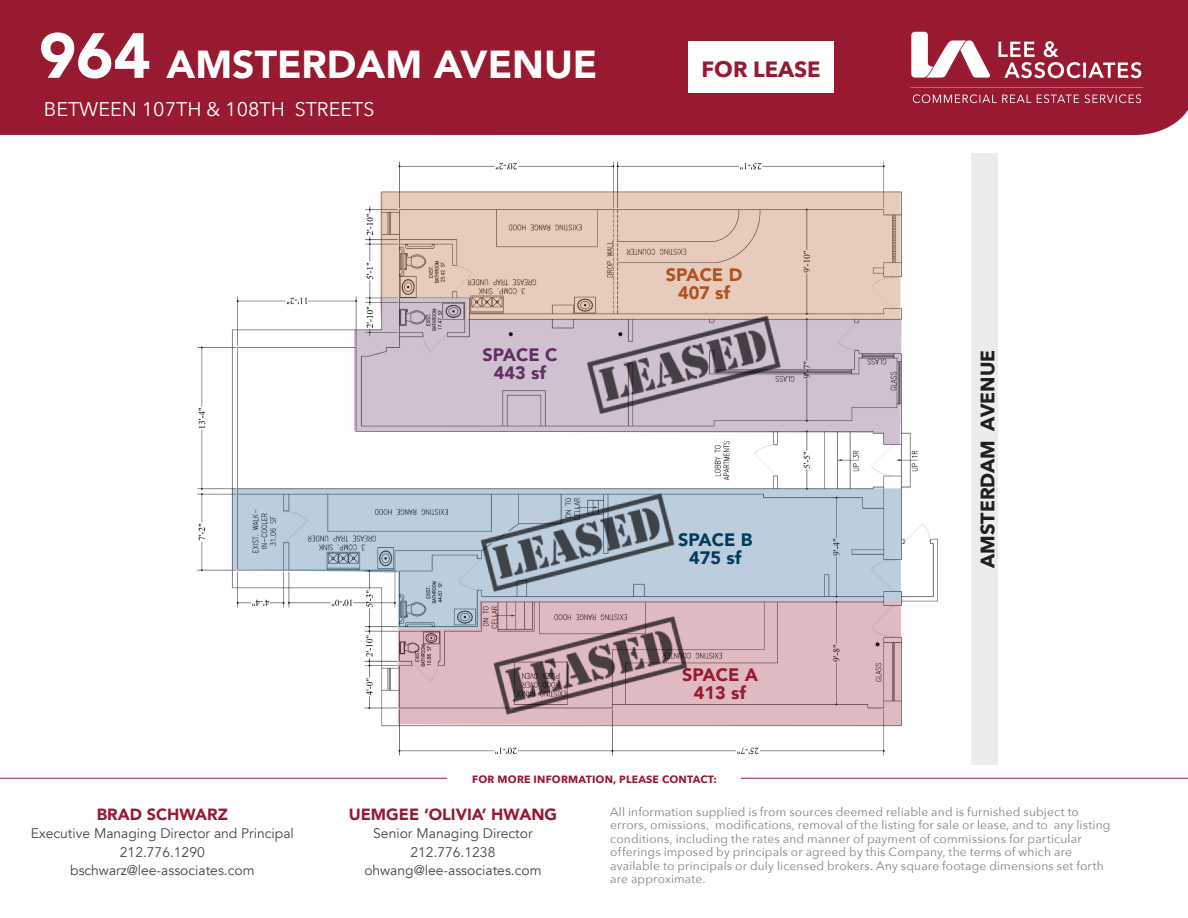
<style>
.page{position:relative;width:1188px;height:918px;background:#fff}
.page>*{position:absolute;margin:0;border:0;box-sizing:border-box;transform-origin:0 0}
.t1{font:900 39px "Avenir";color:#fff}
.Advisor_Header{font:700 22.05px "Avenir Next";color:#971a31}
.t2{font:19.8px "Avenir Next";color:#fff}
.Table_Text{font:700 19.5px "Avenir Next";color:#231f20}
.Table_Text-2{font:900 18px/18px "Avenir";color:#af5121;text-align:center}
.Table_Text-3{font:900 18px/18px "Avenir";color:#632f63;text-align:center}
.Table_Text-4{font:900 18px/18px "Avenir";color:#003a5d;text-align:center}
.Table_Text-5{font:900 18px/18px "Avenir";color:#971a31;text-align:center}
.t3{font:900 16.2px "Avenir";color:#971a31}
.t4{font:13.95px "Avenir";color:#464748}
.t5{font:12px/13.5px "Avenir Next";letter-spacing:.015em;color:#808285}
.t6{font:700 10.5px "Avenir Next";letter-spacing:.02em;color:#971a31}
.s1{font-size:63px}
</style>
<div class="page">
<div style="left:971px;top:153px;width:27px;height:612px;background:#ebeceb"></div>
<img style="left:197px;top:161px;width:741px;height:595px">
<svg style="left:380px;top:192px;width:520px;height:107px;background:#e2c6b7"></svg>
<svg style="left:354px;top:299px;width:548px;height:146px;background:#d1c3cd"></svg>
<svg style="left:232px;top:488px;width:669px;height:141px;fill:#bccddd"></svg>
<svg style="left:398px;top:601px;width:503px;height:125px;background:#d6b4bb"></svg>
<img style="left:578px;top:299px;width:212px;height:126px">
<img style="left:471px;top:477px;width:213px;height:126px">
<img style="left:484px;top:600px;width:213px;height:126px">
<div style="left:0;top:0;width:1188px;height:135px;background:#971a31"></div>
<img style="left:870px;top:10px;width:285px;height:115px">
<hr style="left:741px;top:778px;width:447px;height:1px;background:#971a31">
<hr style="left:0;top:778px;width:447px;height:1px;background:#971a31">
<div style="left:688px;top:42px;width:146px;height:51px;background:#fff"></div>
<p class="t1" style="left:39px;top:31px;width:560px"><span class="s1">964</span> AMSTERDAM AVENUE</p>
<p class="t2" style="left:44px;top:92px;width:332px">BETWEEN 107TH &amp; 108TH STREETS</p>
<p class="Table_Text-3" style="left:482px;top:345px;width:77px">SPACE C<br>443 sf</p>
<p class="Advisor_Header" style="left:702px;top:50px;width:121px">FOR LEASE</p>
<p class="Table_Text-2" style="left:666px;top:265px;width:78px">SPACE D<br>407 sf</p>
<p class="Table_Text-4" style="left:678px;top:530px;width:76px">SPACE B<br>475 sf</p>
<p class="Table_Text-5" style="left:682px;top:666px;width:78px">SPACE A<br>413 sf</p>
<p class="t6" style="left:472px;top:770px;width:246px">FOR MORE INFORMATION, PLEASE CONTACT:</p>
<p class="Table_Text" style="left:971px;top:568px;width:219px;rotate:-90deg">AMSTERDAM AVENUE</p>
<p class="t3" style="left:97px;top:800px;width:133px">BRAD SCHWARZ</p>
<p class="t4" style="left:31px;top:825px;width:265px">Executive Managing Director and Principal</p>
<p class="t4" style="left:120px;top:844px;width:86px">212.776.1290</p>
<p class="t4" style="left:70px;top:862px;width:186px">bschwarz@lee-associates.com</p>
<p class="t3" style="left:349px;top:800px;width:210px">UEMGEE ‘OLIVIA’ HWANG</p>
<p class="t4" style="left:373px;top:825px;width:161px">Senior Managing Director</p>
<p class="t4" style="left:411px;top:844px;width:86px">212.776.1238</p>
<p class="t4" style="left:364px;top:862px;width:179px">ohwang@lee-associates.com</p>
<p class="t5" style="left:610px;top:804px;width:502px">All information supplied is from sources deemed reliable and is furnished subject to errors, omissions, modifications, removal of the listing for sale or lease, and to any listing conditions, including the rates and manner of payment of commissions for particular offerings imposed by principals or agreed by this Company, the terms of which are available to principals or duly licensed brokers. Any square footage dimensions set forth are approximate.</p>
</div>
